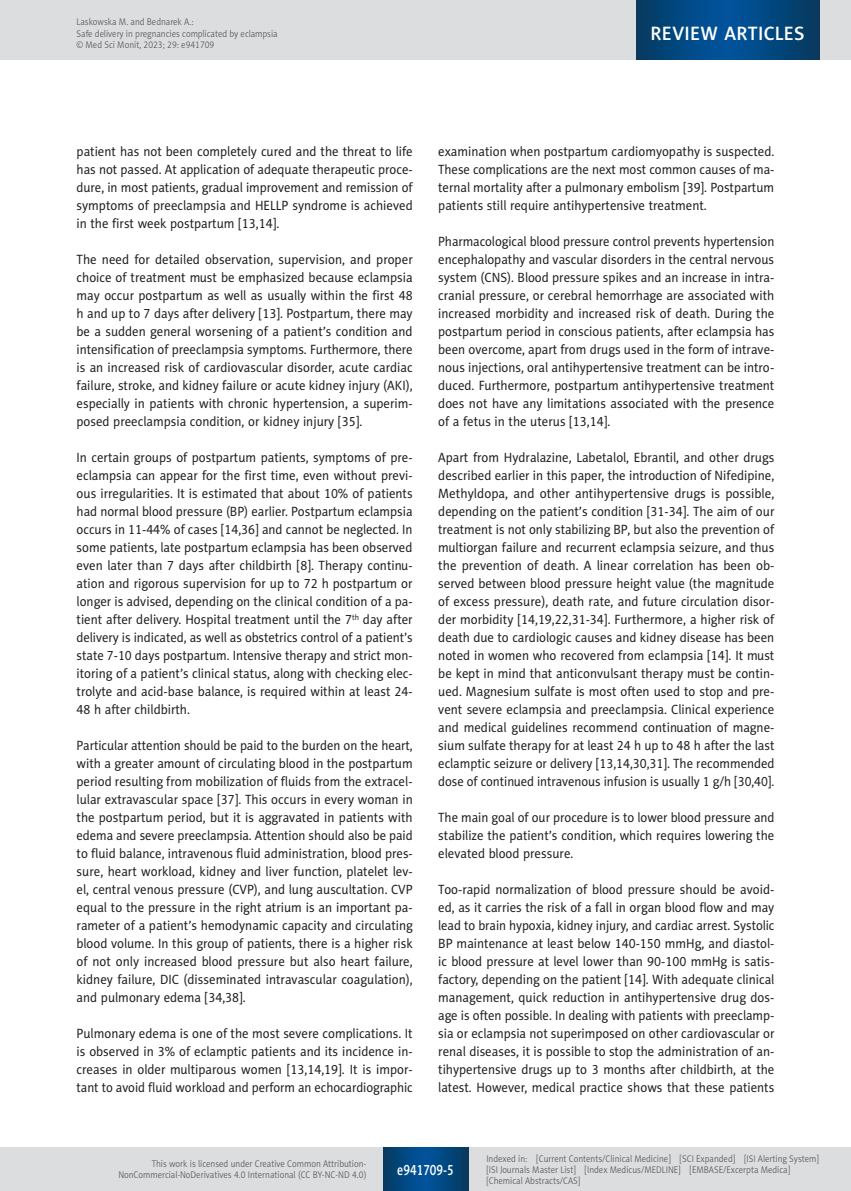
<style>
.page{position:relative;width:851px;height:1191px;background:#fff}
.page>*{position:absolute;margin:0;border:0;box-sizing:border-box;transform-origin:0 0}
.t1{font:19.5px "Naomi Sans EFN Medium";letter-spacing:.015em;color:#fff}
.t2{font:15px "Naomi Sans EFN Medium";color:#fff;scale:.8 1}
.MSM_Body{font:13.5px/18px "Naomi Sans EFN";color:#231f20;text-align:justify;scale:.95 1}
.MSM_Body-2{font:13.5px/18px "Naomi Sans EFN";color:#231f20;text-align:justify;scale:.94 1}
.t3{font:9.75px/11.2px "Naomi Sans EFN Light";color:#57585a;scale:.9 1}
</style>
<div class="page">
<div style="left:0;top:1148px;width:850px;height:43px;background:#dcdddf"></div>
<svg style="left:383px;top:1147px;width:85px;height:43px;background:#02477e"></svg>
<div style="left:0;top:0;width:850px;height:60px;background:#dcdddf"></div>
<svg style="left:636px;top:0;width:183px;height:60px;background:#02477e"></svg>
<p class="t3" style="left:77px;top:16px;width:225px">Laskowska M. and Bednarek A.:<br>Safe delivery in pregnancies complicated by eclampsia © Med Sci Monit, 2023; 29: e941709</p>
<h1 class="t1" style="left:650px;top:22px;width:155px">REVIEW ARTICLES</h1>
<p class="MSM_Body" style="left:77px;top:142px;width:355px">patient has not been completely cured and the threat to life has not passed. At application of adequate therapeutic proce&shy;dure, in most patients, gradual improvement and remission of symptoms of preeclampsia and HELLP syndrome is achieved in the first week postpartum [13,14].</p>
<p class="MSM_Body" style="left:77px;top:250px;width:355px">The need for detailed observation, supervision, and proper choice of treatment must be emphasized because eclampsia may occur postpartum as well as usually within the first 48 h and up to 7 days after delivery [13]. Postpartum, there may be a sudden general worsening of a patient’s condition and intensification of preeclampsia symptoms. Furthermore, there is an increased risk of cardiovascular disorder, acute cardiac failure, stroke, and kidney failure or acute kidney injury (AKI), especially in patients with chronic hypertension, a superim&shy;posed preeclampsia condition, or kidney injury [35].</p>
<p class="MSM_Body" style="left:77px;top:448px;width:355px">In certain groups of postpartum patients, symptoms of pre&shy;eclampsia can appear for the first time, even without previ&shy;ous irregularities. It is estimated that about 10% of patients had normal blood pressure (BP) earlier. Postpartum eclampsia occurs in 11-44% of cases [14,36] and cannot be neglected. In some patients, late postpartum eclampsia has been observed even later than 7 days after childbirth [8]. Therapy continu&shy;ation and rigorous supervision for up to 72 h postpartum or longer is advised, depending on the clinical condition of a pa&shy;tient after delivery. Hospital treatment until the 7<sup>th</sup> day after delivery is indicated, as well as obstetrics control of a patient’s state 7-10 days postpartum. Intensive therapy and strict mon&shy;itoring of a patient’s clinical status, along with checking elec&shy;trolyte and acid-base balance, is required within at least 24- 48 h after childbirth.</p>
<p class="MSM_Body-2" style="left:77px;top:736px;width:359px">Particular attention should be paid to the burden on the heart, with a greater amount of circulating blood in the postpartum period resulting from mobilization of fluids from the extracel&shy;lular extravascular space [37]. This occurs in every woman in the postpartum period, but it is aggravated in patients with edema and severe preeclampsia. Attention should also be paid to fluid balance, intravenous fluid administration, blood pres&shy;sure, heart workload, kidney and liver function, platelet lev&shy;el, central venous pressure (CVP), and lung auscultation. CVP equal to the pressure in the right atrium is an important pa&shy;rameter of a patient’s hemodynamic capacity and circulating blood volume. In this group of patients, there is a higher risk of not only increased blood pressure but also heart failure, kidney failure, DIC (disseminated intravascular coagulation), and pulmonary edema [34,38].</p>
<p class="MSM_Body" style="left:77px;top:1024px;width:355px">Pulmonary edema is one of the most severe complications. It is observed in 3% of eclamptic patients and its incidence in&shy;creases in older multiparous women [13,14,19]. It is impor&shy;tant to avoid fluid workload and perform an echocardiographic</p>
<p class="MSM_Body" style="left:438px;top:142px;width:355px">examination when postpartum cardiomyopathy is suspected.<br>These complications are the next most common causes of ma&shy;ternal mortality after a pulmonary embolism [39]. Postpartum patients still require antihypertensive treatment.</p>
<p class="MSM_Body-2" style="left:438px;top:232px;width:359px">Pharmacological blood pressure control prevents hypertension encephalopathy and vascular disorders in the central nervous system (CNS). Blood pressure spikes and an increase in intra&shy;cranial pressure, or cerebral hemorrhage are associated with increased morbidity and increased risk of death. During the postpartum period in conscious patients, after eclampsia has been overcome, apart from drugs used in the form of intrave&shy;nous injections, oral antihypertensive treatment can be intro&shy;duced. Furthermore, postpartum antihypertensive treatment does not have any limitations associated with the presence of a fetus in the uterus [13,14].</p>
<p class="MSM_Body" style="left:438px;top:448px;width:355px">Apart from Hydralazine, Labetalol, Ebrantil, and other drugs described earlier in this paper, the introduction of Nifedipine, Methyldopa, and other antihypertensive drugs is possible, depending on the patient’s condition [31-34]. The aim of our treatment is not only stabilizing BP, but also the prevention of multiorgan failure and recurrent eclampsia seizure, and thus the prevention of death. A linear correlation has been ob&shy;served between blood pressure height value (the magnitude of excess pressure), death rate, and future circulation disor&shy;der morbidity [14,19,22,31-34]. Furthermore, a higher risk of death due to cardiologic causes and kidney disease has been noted in women who recovered from eclampsia [14]. It must be kept in mind that anticonvulsant therapy must be contin&shy;ued. Magnesium sulfate is most often used to stop and pre&shy;vent severe eclampsia and preeclampsia. Clinical experience and medical guidelines recommend continuation of magne&shy;sium sulfate therapy for at least 24 h up to 48 h after the last eclamptic seizure or delivery [13,14,30,31]. The recommended dose of continued intravenous infusion is usually 1 g/h [30,40].</p>
<p class="MSM_Body-2" style="left:438px;top:808px;width:359px">The main goal of our procedure is to lower blood pressure and stabilize the patient’s condition, which requires lowering the elevated blood pressure.</p>
<p class="MSM_Body" style="left:438px;top:880px;width:355px">Too-rapid normalization of blood pressure should be avoid&shy;ed, as it carries the risk of a fall in organ blood flow and may lead to brain hypoxia, kidney injury, and cardiac arrest. Systolic BP maintenance at least below 140-150 mmHg, and diastol&shy;ic blood pressure at level lower than 90-100 mmHg is satis&shy;factory, depending on the patient [14]. With adequate clinical management, quick reduction in antihypertensive drug dos&shy;age is often possible. In dealing with patients with preeclamp&shy;sia or eclampsia not superimposed on other cardiovascular or renal diseases, it is possible to stop the administration of an&shy;tihypertensive drugs up to 3 months after childbirth, at the latest. However, medical practice shows that these patients</p>
<p class="t3" style="left:118px;top:1158px;width:277px;text-align:right">This work is licensed under Creative Common Attribution-<br>NonCommercial-NoDerivatives 4.0 International (CC BY-NC-ND 4.0)</p>
<p class="t2" style="left:397px;top:1160px;width:72px">e941709-5</p>
<p class="t3" style="left:486px;top:1152px;width:371px">Indexed in: [Current Contents/Clinical Medicine] [SCI Expanded] [ISI Alerting System] [ISI Journals Master List] [Index Medicus/MEDLINE] [EMBASE/Excerpta Medica] [Chemical Abstracts/CAS]</p>
</div>
